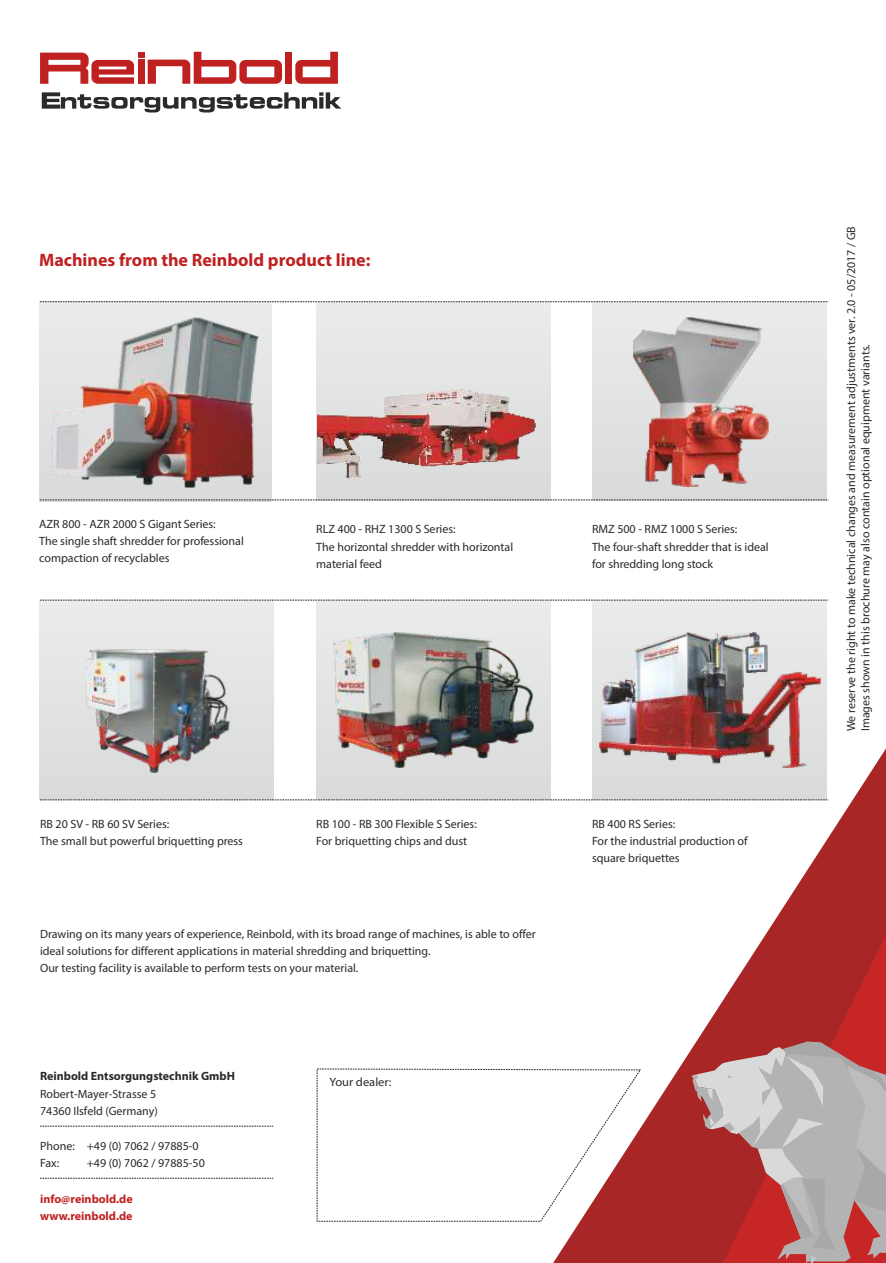
<style>
.page{position:relative;width:886px;height:1263px;background:#fff}
.page>*{position:absolute;margin:0;border:0;box-sizing:border-box;transform-origin:0 0}
.t1{font:700 18px "Myriad Pro";color:#bf2121}
.t2{font:12px/17.2px "Myriad Pro";color:#2b2929}
.t3{font:700 12px/17.9px "Myriad Pro";color:#bf2121}
.t4{font:700 12px "Myriad Pro";color:#2b2929}
.t5{font:12px "Myriad Pro";color:#2b2929;scale:1.04 1}
</style>
<div class="page">
<div style="left:39px;top:302px;width:232px;height:200px;background:#e2e3e3"></div>
<img style="left:51px;top:317px;width:208px;height:170px">
<svg style="left:544px;top:741px;width:342px;height:522px"></svg>
<svg style="left:715px;top:924px;width:171px;height:117px;background:#b74141"></svg>
<svg style="left:691px;top:1041px;width:195px;height:222px;background:#b87f7f"></svg>
<div style="left:592px;top:600px;width:234px;height:200px;background:#e1e2e2"></div>
<div style="left:316px;top:600px;width:234px;height:200px;background:#e2e3e3"></div>
<div style="left:592px;top:302px;width:234px;height:198px;background:#e2e3e3"></div>
<div style="left:316px;top:302px;width:234px;height:198px;background:#e6e7e7"></div>
<div style="left:40px;top:600px;width:234px;height:200px;background:#e4e5e5"></div>
<img style="left:317px;top:389px;width:219px;height:97px">
<img style="left:85px;top:649px;width:145px;height:124px">
<img style="left:599px;top:632px;width:221px;height:135px">
<svg style="left:316px;top:1068px;width:325px;height:154px"></svg>
<div style="left:285px;top:53px;width:7px;height:31px;background:#bf2121"></div>
<svg style="left:295px;top:52px;width:43px;height:32px"></svg>
<svg style="left:40px;top:52px;width:242px;height:32px"></svg>
<svg style="left:42px;top:92px;width:299px;height:20px"></svg>
<svg style="left:40px;top:1126px;width:233px;height:1px"></svg>
<svg style="left:40px;top:799px;width:788px;height:1px"></svg>
<svg style="left:40px;top:600px;width:788px;height:1px"></svg>
<svg style="left:40px;top:499px;width:788px;height:1px"></svg>
<svg style="left:40px;top:301px;width:788px;height:1px"></svg>
<svg style="left:40px;top:1178px;width:233px;height:1px"></svg>
<img style="left:633px;top:318px;width:135px;height:169px">
<img style="left:333px;top:632px;width:200px;height:136px">
<h1 class="t1" style="left:39px;top:252px;width:333px">Machines from the Reinbold product line:</h1>
<p class="t2" style="left:39px;top:516px;width:206px">AZR 800 - AZR 2000 S Gigant Series:<br>The single shaft shredder for professional compaction of recyclables</p>
<p class="t2" style="left:316px;top:522px;width:198px">RLZ 400 - RHZ 1300 S Series:<br>The horizontal shredder with horizontal material feed</p>
<p class="t2" style="left:592px;top:522px;width:178px">RMZ 500 - RMZ 1000 S Series:<br>The four-shaft shredder that is ideal for shredding long stock</p>
<p class="t2" style="left:40px;top:816px;width:204px">RB 20 SV - RB 60 SV Series:<br>The small but powerful briquetting press</p>
<p class="t2" style="left:316px;top:816px;width:162px">RB 100 - RB 300 Flexible S Series:<br>For briquetting chips and dust</p>
<p class="t2" style="left:40px;top:926px;width:497px">Drawing on its many years of experience, Reinbold, with its broad range of machines, is able to offer ideal solutions for different applications in material shredding and briquetting.<br>Our testing facility is available to perform tests on your material.</p>
<p class="t4" style="left:40px;top:1071px;width:196px">Reinbold Entsorgungstechnik GmbH</p>
<p class="t2" style="left:40px;top:1086px;width:119px">Robert-Mayer-Strasse 5<br>74360 Ilsfeld (Germany)</p>
<p class="t2" style="left:40px;top:1138px;width:160px">Phone: +49 (0) 7062 / 97885-0<br>Fax:</p>
<p class="t2" style="left:87px;top:1155px;width:120px">+49 (0) 7062 / 97885-50</p>
<p class="t3" style="left:40px;top:1191px;width:94px">info@reinbold.de www.reinbold.de</p>
<p class="t5" style="left:329px;top:1076px;width:61px">Your dealer:</p>
<p class="t2" style="left:592px;top:816px;width:157px">RB 400 RS Series:<br>For the industrial production of square briquettes</p>
<p class="t2" style="left:844px;top:731px;width:507px;line-height:14.4px;rotate:-90deg">We reserve the right to make technical changes and measurement adjustments ver. 2.0 - 05/2017 / GB<br>Images shown in this brochure may also contain optional equipment variants.</p>
</div>
